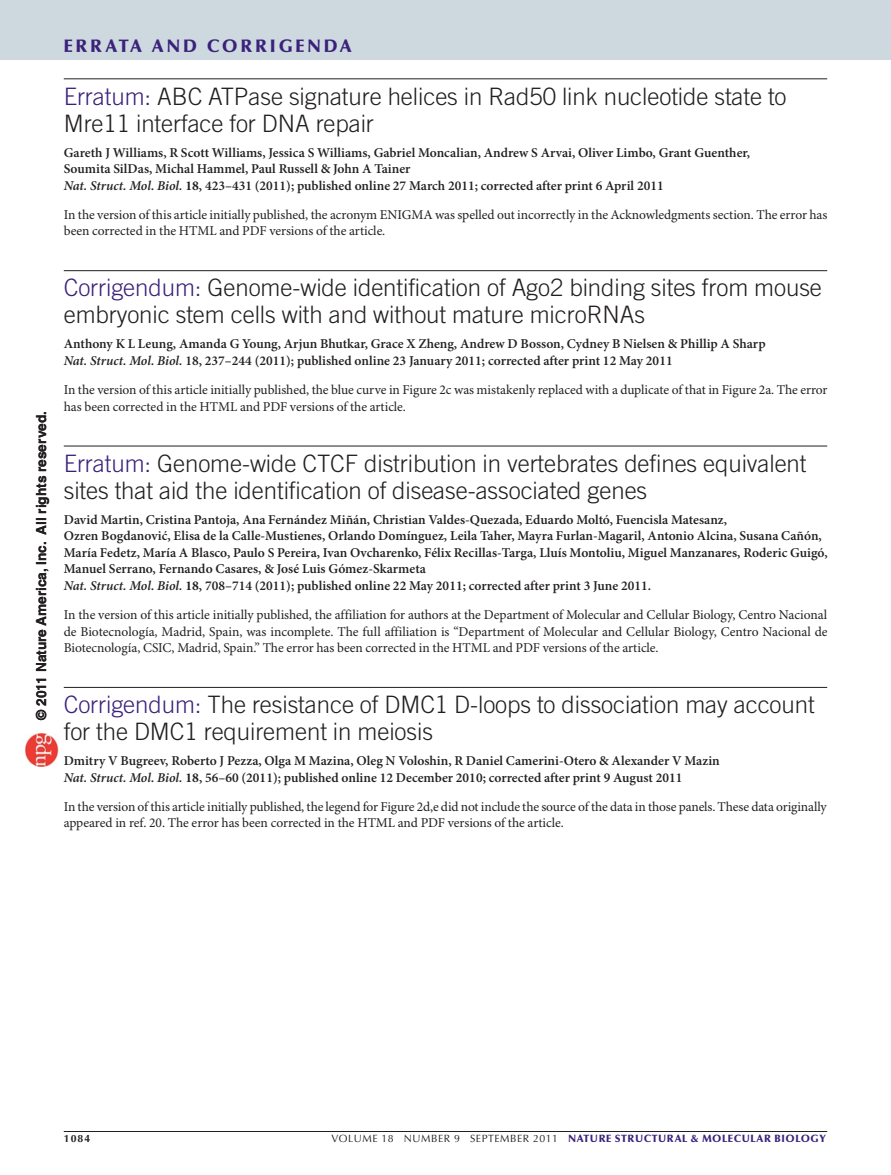
<style>
.page{position:relative;width:891px;height:1175px;background:#fff}
.page>*{position:absolute;margin:0;border:0;box-sizing:border-box;transform-origin:0 0}
.t1{font:300 24px/27px "Trade Gothic LT Std";letter-spacing:-.005em;color:#231f20}
.t2{font:900 18px "Optima LT Std";letter-spacing:.125em;color:#3a227b}
.t3{font:700 13.65px "Helvetica LT Std";color:#231f20}
.t4{font:600 13.5px/16.5px "Minion Pro";color:#231f20}
.t5{font:13.5px/16.5px "Minion Pro";letter-spacing:-.005em;color:#231f20}
.t6{font:900 10.5px "Optima LT Std";letter-spacing:.05em;color:#3a227b}
.t7{font:10.5px "Optima LT Std";letter-spacing:.05em;color:#231f20}
.t8{font:700 10.5px "Optima LT Std";color:#231f20}
.s1{color:#3a227b}
.s2{font-style:italic}
.s3{font-weight:700}
.s4{font-style:inherit}
.s5{font-weight:400;color:#231f20}
</style>
<div class="page">
<div style="left:0;top:0;width:891px;height:60px;background:#cdd8df"></div>
<hr style="left:64px;top:1131px;width:763px;height:1px;background:#231f20">
<hr style="left:64px;top:79px;width:763px;height:1px;background:#231f20">
<hr style="left:64px;top:270px;width:763px;height:1px;background:#231f20">
<hr style="left:64px;top:446px;width:763px;height:1px;background:#231f20">
<hr style="left:64px;top:687px;width:763px;height:1px;background:#231f20">
<img style="left:25px;top:733px;width:33px;height:33px">
<h2 class="t2" style="left:64px;top:36px;width:158px">ERRATA AN D CORRIGEN</h2>
<h2 class="t2" style="left:324px;top:36px;width:29px">DA</h2>
<h1 class="t1" style="left:64px;top:82px;width:724px"><span class="s1">Erratum:</span> ABC ATPase signature helices in Rad50 link nucleotide state to<br>Mre11 interface for DNA repair</h1>
<p class="t4" style="left:64px;top:144px;width:688px">Gareth J Williams, R Scott Williams, Jessica S Williams, Gabriel Moncalian, Andrew S Arvai, Oliver Limbo, Grant Guenther,<br>Soumita SilDas, Michal Hammel, Paul Russell &amp; John A Tainer<br><span class="s2">Nat. Struct. Mol. Biol.</span> <span class="s3">18</span>, 423–431 (2011); published online 27 March 2011; corrected after print 6 April 2011</p>
<p class="t5" style="left:64px;top:207px;width:765px">In the version of this article initially published, the acronym ENIGMA was spelled out incorrectly in the Acknowledgments section. The error has been corrected in the HTML and PDF versions of the article.</p>
<p class="t3" style="left:33px;top:719px;width:310px;rotate:-90deg">© 201<span class="s4">1</span> Nature America, Inc. All rights reserved.</p>
<h1 class="t1" style="left:64px;top:274px;width:760px"><span class="s1">Corrigendum:</span> Genome-wide identification of Ago2 binding sites from mouse embryonic stem cells with and without mature microRNAs</h1>
<p class="t4" style="left:64px;top:336px;width:703px">Anthony K L Leung, Amanda G Young, Arjun Bhutkar, Grace X Zheng, Andrew D Bosson, Cydney B Nielsen &amp; Phillip A Sharp<br><span class="s2">Nat. Struct. Mol. Biol.</span> 18, 237–244 (2011); published online 23 January 2011; corrected after print 12 May 2011</p>
<p class="t5" style="left:64px;top:382px;width:765px">In the version of this article initially published, the blue curve in Figure 2c was mistakenly replaced with a duplicate of that in Figure 2a. The error has been corrected in the HTML and PDF versions of the article.</p>
<h1 class="t1" style="left:64px;top:449px;width:744px"><span class="s1">Erratum:</span> Genome-wide CTCF distribution in vertebrates defines equivalent sites that aid the identification of disease-associated genes</h1>
<p class="t4" style="left:64px;top:512px;width:765px">David Martin, Cristina Pantoja, Ana Fernández Miñán, Christian Valdes-Quezada, Eduardo Moltó, Fuencisla Matesanz,<br>Ozren Bogdanović, Elisa de la Calle-Mustienes, Orlando Domínguez, Leila Taher, Mayra Furlan-Magaril, Antonio Alcina, Susana Cañón, María Fedetz, María A Blasco, Paulo S Pereira, Ivan Ovcharenko, Félix Recillas-Targa, Lluís Montoliu, Miguel Manzanares, Roderic Guigó, Manuel Serrano, Fernando Casares, &amp; José Luis Gómez-Skarmeta<br><span class="s2">Nat. Struct. Mol. Biol.</span> <span class="s3">18</span>, 708–714 (2011); published online 22 May 2011; corrected after print 3 June 2011.</p>
<p class="t5" style="left:64px;top:607px;width:765px;text-align:justify">In the version of this article initially published, the affiliation for authors at the Department of Molecular and Cellular Biology, Centro Nacional de Biotecnología, Madrid, Spain, was incomplete. The full affiliation is “Department of Molecular and Cellular Biology, Centro Nacional de Biotecnología, CSIC, Madrid, Spain.” The error has been corrected in the HTML and PDF versions of the article.</p>
<h1 class="t1" style="left:64px;top:690px;width:752px"><span class="s1">Corrigendum:</span> The resistance of DMC1 D-loops to dissociation may account for the DMC1 requirement in meiosis</h1>
<p class="t4" style="left:64px;top:753px;width:658px">Dmitry V Bugreev, Roberto J Pezza, Olga M Mazina, Oleg N Voloshin, R Daniel Camerini-Otero &amp; Alexander V Mazin<br><span class="s2">Nat. Struct. Mol. Biol.</span> <span class="s3">18</span>, 56–60 (2011); published online 12 December 2010; corrected after print 9 August 2011</p>
<p class="t5" style="left:64px;top:799px;width:765px">In the version of this article initially published, the legend for Figure 2d,e did not include the source of the data in those panels. These data originally appeared in ref. 20. The error has been corrected in the HTML and PDF versions of the article.</p>
<p class="t8" style="left:64px;top:1132px;width:28px">1084</p>
<p class="t7" style="left:332px;top:1132px;width:171px">VOLUME 18 NUMBER 9 SEPTEMBER</p>
<p class="t6" style="left:533px;top:1132px;width:294px"><span class="s5">2011</span> NATURE STRUCTURAL &amp; MOLECULAR BIOLOGY</p>
</div>
